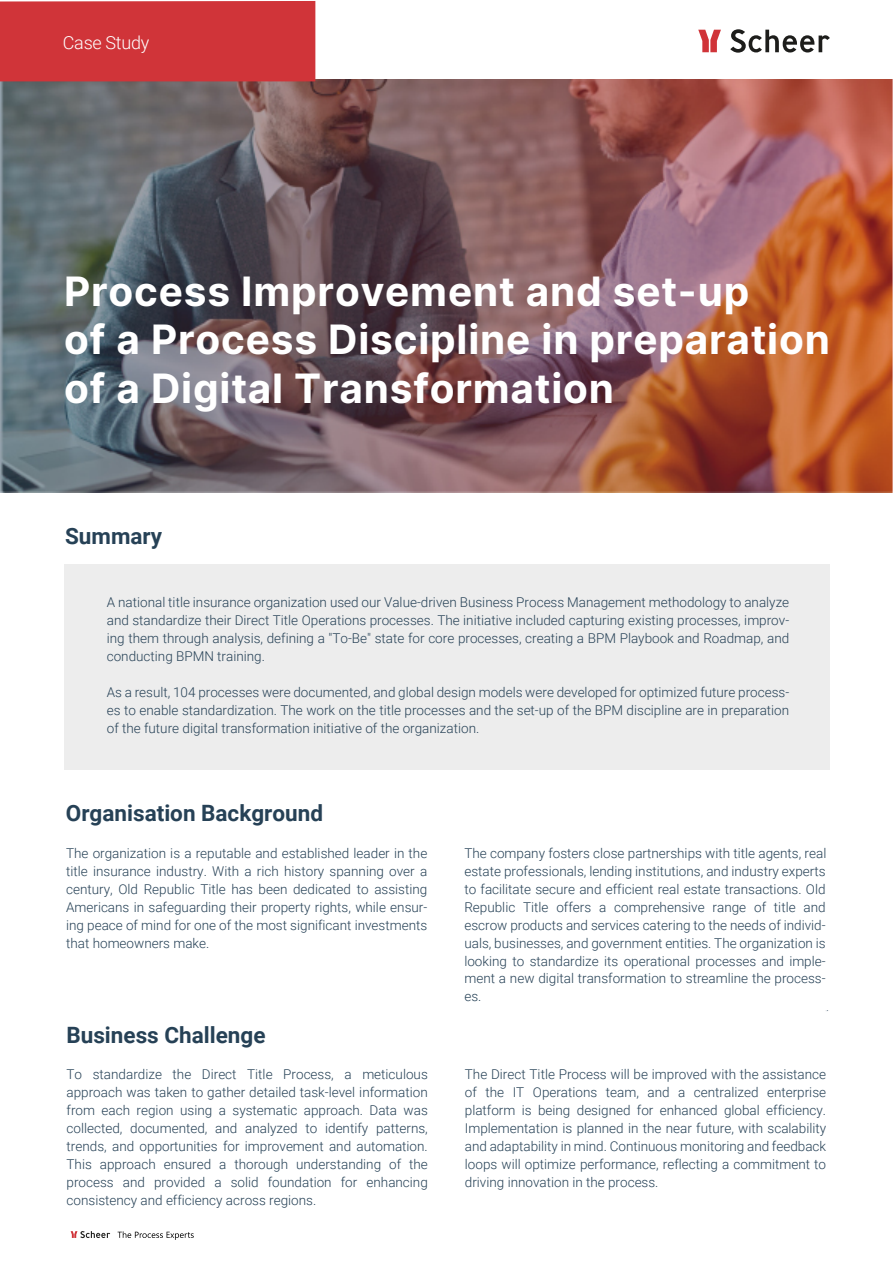
<style>
.page{position:relative;width:893px;height:1263px;background:#fff}
.page>*{position:absolute;margin:0;border:0;box-sizing:border-box;transform-origin:0 0}
.t1{font:700 40.5px/48.6px "Inter";letter-spacing:.02em;color:#fff}
.t2{font:700 22.5px "Roboto";color:#264156}
.t3{font:300 18px "Roboto";letter-spacing:-.015em;color:#fff}
.t4{font:300 13.5px/18px "Roboto";color:#264156;text-align:justify}
</style>
<div class="page">
<img style="left:1px;top:79px;width:892px;height:414px">
<div style="left:0;top:1px;width:315px;height:80px;background:#d03439"></div>
<div style="left:64px;top:564px;width:765px;height:205px;background:#ededed"></div>
<svg style="left:71px;top:1231px;width:39px;height:7px"></svg>
<svg style="left:118px;top:1231px;width:76px;height:9px"></svg>
<svg style="left:730px;top:29px;width:100px;height:24px"></svg>
<svg style="left:698px;top:30px;width:23px;height:22px"></svg>
<h3 class="t3" style="left:63px;top:30px;width:88px">Case Study</h3>
<h1 class="t1" style="left:64px;top:265px;width:767px">Process Improvement and set-up<br>of a Process Discipline in preparation of a Digital Transformation</h1>
<h2 class="t2" style="left:65px;top:520px;width:98px">Summary</h2>
<p class="t4" style="left:107px;top:593px;width:684px">A national title insurance organization used our Value-driven Business Process Management methodology to analyze and standardize their Direct Title Operations processes. The initiative included capturing existing processes, improv&shy;ing them through analysis, defining a "To-Be" state for core processes, creating a BPM Playbook and Roadmap, and conducting BPMN training.</p>
<p class="t4" style="left:107px;top:683px;width:684px">As a result, 104 processes were documented, and global design models were developed for optimized future process&shy;es to enable standardization. The work on the title processes and the set-up of the BPM discipline are in preparation of the future digital transformation initiative of the organization.</p>
<h2 class="t2" style="left:66px;top:797px;width:259px">Organisation Background</h2>
<p class="t4" style="left:66px;top:843px;width:363px">The organization is a reputable and established leader in the title insurance industry. With a rich history spanning over a century, Old Republic Title has been dedicated to assisting Americans in safeguarding their property rights, while ensur&shy;ing peace of mind for one of the most significant investments that homeowners make.</p>
<h2 class="t2" style="left:66px;top:1019px;width:201px">Business Challenge</h2>
<p class="t4" style="left:67px;top:1065px;width:363px">To standardize the Direct Title Process, a meticulous approach was taken to gather detailed task-level information from each region using a systematic approach. Data was collected, documented, and analyzed to identify patterns, trends, and opportunities for improvement and automation.<br>This approach ensured a thorough understanding of the process and provided a solid foundation for enhancing consistency and efficiency across regions.</p>
<p class="t4" style="left:464px;top:843px;width:364px">The company fosters close partnerships with title agents, real estate professionals, lending institutions, and industry experts to facilitate secure and efficient real estate transactions. Old Republic Title offers a comprehensive range of title and escrow products and services catering to the needs of individ&shy;uals, businesses, and government entities. The organization is looking to standardize its operational processes and imple&shy;ment a new digital transformation to streamline the process&shy;es.</p>
<p class="t4" style="left:825px;top:1001px;width:5px">-</p>
<p class="t4" style="left:465px;top:1065px;width:363px">The Direct Title Process will be improved with the assistance of the IT Operations team, and a centralized enterprise platform is being designed for enhanced global efficiency.<br>Implementation is planned in the near future, with scalability and adaptability in mind. Continuous monitoring and feedback loops will optimize performance, reflecting a commitment to driving innovation in the process.</p>
</div>
